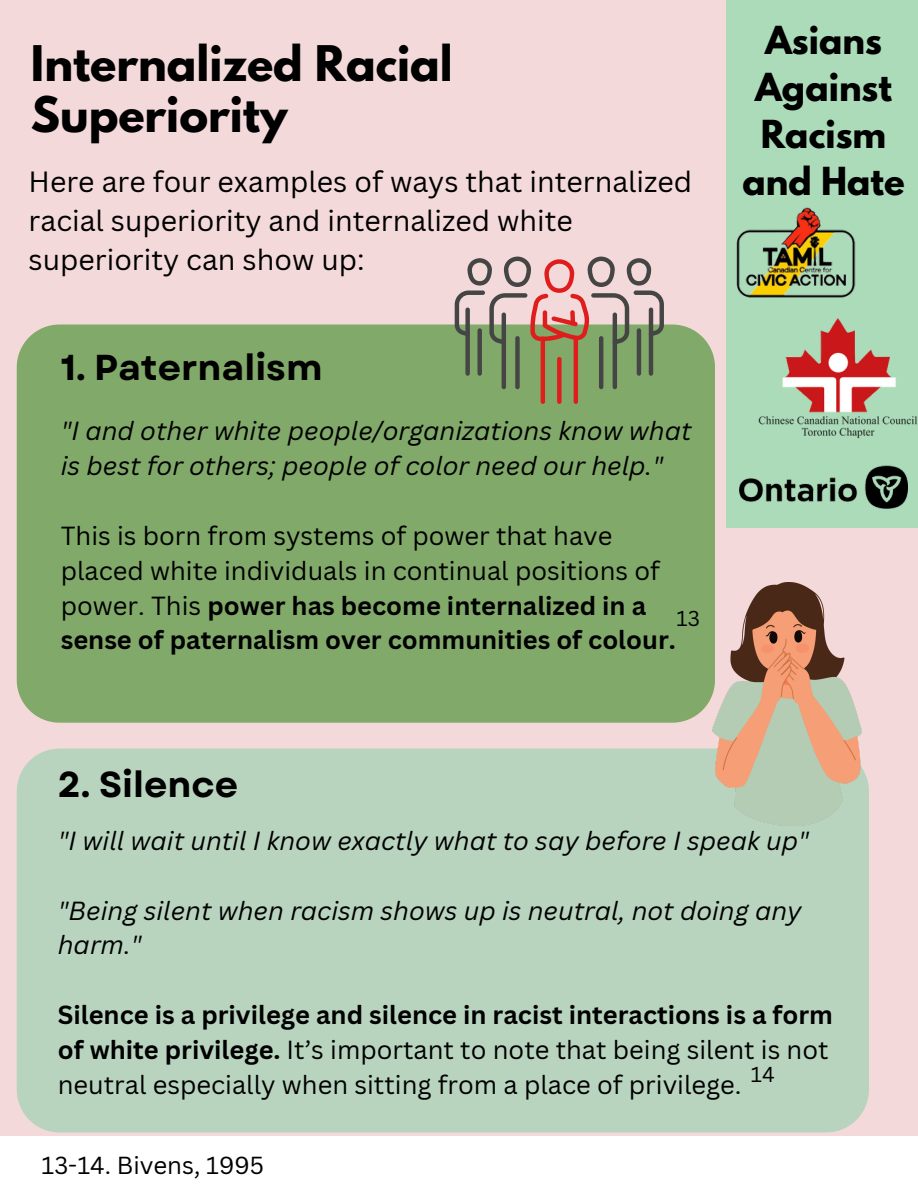
<style>
.page{position:relative;width:918px;height:1188px;background:#f4d9da}
.page>*{position:absolute;margin:0;border:0;box-sizing:border-box;transform-origin:0 0}
.t1{font:700 43.5px/50.7px "League Spartan";color:#000}
.t2{font:700 36px "Garet";color:#000}
.t3{font:700 34.2px/47.2px "League Spartan";color:#000;text-align:center}
.t4{font:28.5px/39.3px "Canva Sans";color:#000}
.t5{font:25.5px/34.8px "Canva Sans";color:#000}
.t6{font:italic 25.5px/34.8px "Canva Sans";color:#000}
.t7{font:24px "Canva Sans";color:#000}
.t8{font:21px "Canva Sans";color:#000}
.s1{font-weight:700}
</style>
<div class="page">
<div style="left:727px;top:0;width:191px;height:528px;background:#abdbb8"></div>
<img style="left:758px;top:318px;width:159px;height:121px">
<img style="left:736px;top:207px;width:120px;height:91px">
<img style="left:739px;top:465px;width:169px;height:44px">
<div style="left:17px;top:325px;width:698px;height:398px;background:#81a969"></div>
<div style="left:17px;top:749px;width:852px;height:383px;background:#b8d4bf"></div>
<hr style="left:613px;top:313px;width:4px;height:76px;background:#454545;border-radius:2px">
<hr style="left:599px;top:336px;width:4px;height:53px;background:#454545;border-radius:2px">
<hr style="left:649px;top:308px;width:4px;height:68px;background:#454545;border-radius:2px">
<hr style="left:637px;top:328px;width:4px;height:48px;background:#454545;border-radius:2px">
<hr style="left:502px;top:313px;width:4px;height:76px;background:#454545;border-radius:2px">
<div style="left:515px;top:336px;width:5px;height:53px;background:#454545;border-radius:2px"></div>
<div style="left:465px;top:308px;width:5px;height:68px;background:#454545;border-radius:2px"></div>
<div style="left:477px;top:328px;width:5px;height:48px;background:#454545;border-radius:2px"></div>
<svg style="left:455px;top:257px;width:209px;height:88px"></svg>
<hr style="left:541px;top:337px;width:4px;height:67px;background:#e01d1d;border-radius:2px">
<hr style="left:574px;top:337px;width:4px;height:67px;background:#e01d1d;border-radius:2px">
<div style="left:557px;top:357px;width:5px;height:47px;background:#e01d1d;border-radius:2px"></div>
<img style="left:712px;top:582px;width:150px;height:243px">
<div style="left:0;top:1136px;width:918px;height:52px;background:#fff"></div>
<p class="t1" style="left:31px;top:44px;width:423px">Internalized Racial<br>Superiority</p>
<p class="t4" style="left:29px;top:161px;width:665px">Here are four examples of ways that internalized racial superiority and internalized white superiority can show up:</p>
<p class="t2" style="left:61px;top:341px;width:263px">1. Paternalism</p>
<p class="t6" style="left:61px;top:413px;width:632px">"I and other white people/organizations know what is best for others; people of color need our help."</p>
<p class="t5" style="left:61px;top:518px;width:617px">This is born from systems of power that have placed white individuals in continual positions of power. This <span class="s1">power has become internalized in a sense of paternalism over communities of colour.</span></p>
<p class="t8" style="left:677px;top:604px;width:25px">13</p>
<p class="t3" style="left:742px;top:21px;width:164px">Asians<br>Against<br>Racism and Hate</p>
<p class="t2" style="left:58px;top:759px;width:182px">2. Silence</p>
<p class="t6" style="left:58px;top:822px;width:753px">"I will wait until I know exactly what to say before I speak up"</p>
<p class="t6" style="left:58px;top:892px;width:745px">"Being silent when racism shows up is neutral, not doing any harm."</p>
<p class="t5" style="left:58px;top:997px;width:777px"><span class="s1">Silence is a privilege and silence in racist interactions is a form of white privilege.</span> It’s important to note that being silent is not neutral especially when sitting from a place of privilege.</p>
<p class="t8" style="left:751px;top:1060px;width:25px">14</p>
<p class="t7" style="left:42px;top:1148px;width:224px">13-14. Bivens, 1995</p>
</div>
